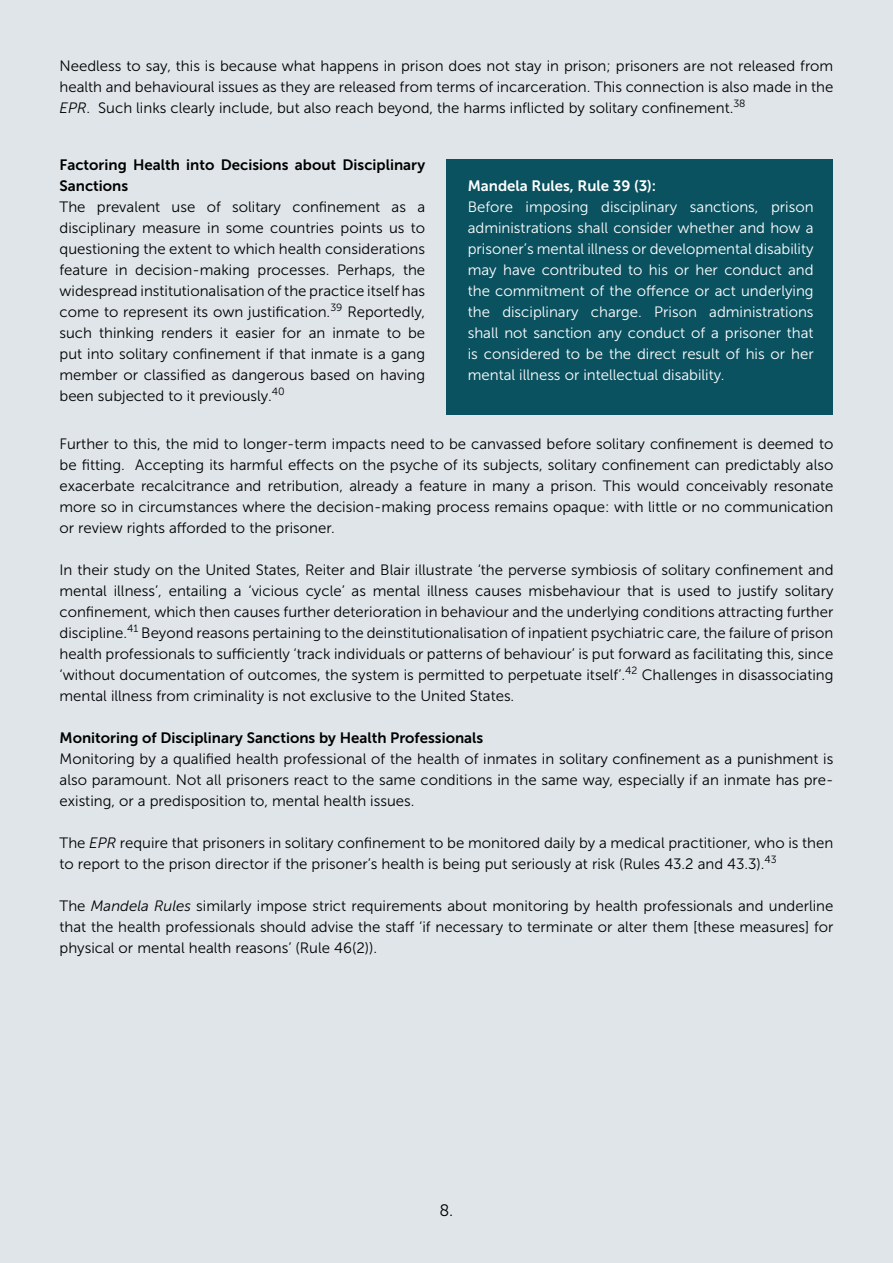
<style>
.page{position:relative;width:893px;height:1263px;background:#dfe5e9}
.page>*{position:absolute;margin:0;border:0;box-sizing:border-box;transform-origin:0 0}
.t1{font:16.5px "Museo Sans 300";color:#000}
.t2{font:15px/21px "Museo Sans 300";color:#000;text-align:justify}
.t3{font:15px/21px "Museo Sans 300";color:#fff;text-align:justify}
.t4{font:15px/21px "Museo Sans 700";color:#000}
.t5{font:15px "Museo Sans 700";color:#fff}
.s1{font-style:italic}
</style>
<div class="page">
<div style="left:446px;top:159px;width:387px;height:256px;background:#0a5260"></div>
<p class="t2" style="left:60px;top:55px;width:775px">Needless to say, this is because what happens in prison does not stay in prison; prisoners are not released from health and behavioural issues as they are released from terms of incarceration. This connection is also made in the <span class="s1">EPR</span>. Such links clearly include, but also reach beyond, the harms inflicted by solitary confinement.<sup>38</sup></p>
<p class="t4" style="left:60px;top:154px;width:367px">Factoring Health into Decisions about Disciplinary<br>Sanctions</p>
<p class="t2" style="left:60px;top:196px;width:367px">The prevalent use of solitary confinement as a disciplinary measure in some countries points us to questioning the extent to which health considerations feature in decision-making processes. Perhaps, the widespread institutionalisation of the practice itself has come to represent its own justification.<sup>39</sup> Reportedly, such thinking renders it easier for an inmate to be put into solitary confinement if that inmate is a gang member or classified as dangerous based on having been subjected to it previously.<sup>40</sup></p>
<p class="t5" style="left:468px;top:178px;width:190px">Mandela Rules, Rule 39 (3):</p>
<p class="t3" style="left:468px;top:197px;width:347px">Before imposing disciplinary sanctions, prison administrations shall consider whether and how a prisoner’s mental illness or developmental disability may have contributed to his or her conduct and the commitment of the offence or act underlying the disciplinary charge. Prison administrations shall not sanction any conduct of a prisoner that is considered to be the direct result of his or her mental illness or intellectual disability.</p>
<p class="t2" style="left:60px;top:433px;width:775px">Further to this, the mid to longer-term impacts need to be canvassed before solitary confinement is deemed to be fitting. Accepting its harmful effects on the psyche of its subjects, solitary confinement can predictably also exacerbate recalcitrance and retribution, already a feature in many a prison. This would conceivably resonate more so in circumstances where the decision-making process remains opaque: with little or no communication or review rights afforded to the prisoner.</p>
<p class="t2" style="left:60px;top:559px;width:775px">In their study on the United States, Reiter and Blair illustrate ‘the perverse symbiosis of solitary confinement and mental illness’, entailing a ‘vicious cycle’ as mental illness causes misbehaviour that is used to justify solitary confinement, which then causes further deterioration in behaviour and the underlying conditions attracting further discipline.<sup>41</sup> Beyond reasons pertaining to the deinstitutionalisation of inpatient psychiatric care, the failure of prison health professionals to sufficiently ‘track individuals or patterns of behaviour’ is put forward as facilitating this, since ‘without documentation of outcomes, the system is permitted to perpetuate itself’.<sup>42</sup> Challenges in disassociating mental illness from criminality is not exclusive to the United States.</p>
<p class="t4" style="left:60px;top:727px;width:425px">Monitoring of Disciplinary Sanctions by Health Professionals</p>
<p class="t2" style="left:60px;top:748px;width:775px">Monitoring by a qualified health professional of the health of inmates in solitary confinement as a punishment is also paramount. Not all prisoners react to the same conditions in the same way, especially if an inmate has pre&shy;existing, or a predisposition to, mental health issues.</p>
<p class="t2" style="left:60px;top:832px;width:775px">The <span class="s1">EPR</span> require that prisoners in solitary confinement to be monitored daily by a medical practitioner, who is then to report to the prison director if the prisoner’s health is being put seriously at risk (Rules 43.2 and 43.3).<sup>43</sup></p>
<p class="t2" style="left:60px;top:895px;width:775px">The <span class="s1">Mandela Rules</span> similarly impose strict requirements about monitoring by health professionals and underline that the health professionals should advise the staff ‘if necessary to terminate or alter them [these measures] for physical or mental health reasons’ (Rule 46(2)).</p>
<p class="t1" style="left:440px;top:1201px;width:15px">8.</p>
</div>
